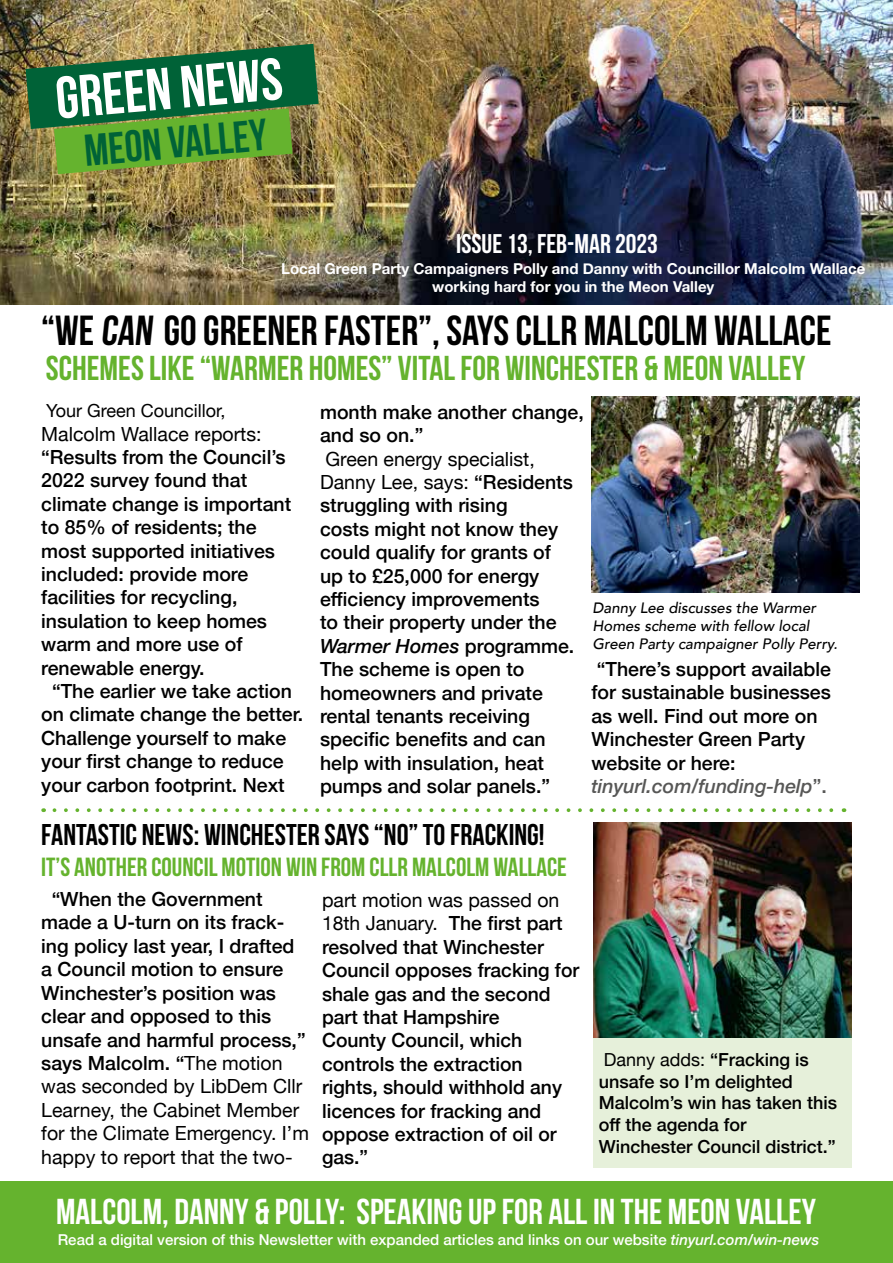
<style>
.page{position:relative;width:893px;height:1263px;background:#fff}
.page>*{position:absolute;margin:0;border:0;box-sizing:border-box;transform-origin:0 0}
.t1{font:700 59.25px "Bebas Neue";color:#fff}
.t2{font:700 44.55px "Bebas Neue";color:#006237}
.t3{font:700 42px "Bebas Neue";color:#000}
.t4{font:700 36px "Bebas Neue";color:#fff}
.t5{font:700 34.5px "Bebas Neue";color:#65b32e}
.t6{font:700 30px "Bebas Neue";color:#000}
.t7{font:700 27px "Bebas Neue";color:#fff}
.t8{font:700 26.25px "Bebas Neue";color:#65b32e}
.t9{font:500 19.5px/23.4px "Helvetica Neue";color:#000}
.t10{font:19.5px "Helvetica Neue";color:#000}
.t11{font:500 18px/21.6px "Helvetica Neue";color:#000}
.t12{font:18px "Helvetica Neue";color:#000}
.t13{font:700 15px/18px "Helvetica Neue";color:#fff;text-align:center}
.t14{font:500 15px "Helvetica Neue";color:#fff}
.t15{font:italic 500 15px/18px "Avenir";color:#000}
.s1{font-weight:400}
.s2{font-style:italic}
.s3{font-style:italic;color:#575756}
.s4{color:#575756}
</style>
<div class="page">
<div style="left:0;top:1182px;width:893px;height:81px;background:#65b32e"></div>
<img style="left:0;top:0;width:893px;height:305px">
<div style="left:593px;top:1010px;width:258px;height:157px;background:#e6f0da"></div>
<svg style="left:54px;top:808px;width:790px;height:4px"></svg>
<img style="left:593px;top:823px;width:258px;height:214px">
<svg style="left:26px;top:44px;width:293px;height:130px;background:#43803a"></svg>
<img style="left:591px;top:397px;width:268px;height:196px">
<h1 class="t1" style="left:53px;top:66px;width:229px;rotate:-5deg">GREEN NEWS</h1>
<h2 class="t2" style="left:82px;top:126px;width:185px;rotate:-5deg">MEON VALLEY</h2>
<h3 class="t7" style="left:456px;top:229px;width:203px">ISSUE 13, FEB-MAR 2023</h3>
<p class="t13" style="left:281px;top:260px;width:586px">Local Green Party Campaigners Polly and Danny with Councillor Malcolm Wallace working hard for you in the Meon Valley</p>
<h3 class="t3" style="left:41px;top:307px;width:792px">“WE CAN GO GREENER FASTER”, SAYS CLLR MALCOLM WALLACE</h3>
<h3 class="t5" style="left:46px;top:349px;width:761px">SCHEMES LIKE “WARMER HOMES” VITAL FOR WINCHESTER &amp; MEON VALLEY</h3>
<p class="t12" style="left:46px;top:398px;width:181px">Your Green Councillor,</p>
<p class="t10" style="left:41px;top:420px;width:222px">Malcolm Wallace reports:</p>
<p class="t9" style="left:41px;top:444px;width:246px">“Results from the Council’s</p>
<p class="t9" style="left:41px;top:467px;width:207px">2022 survey found that</p>
<p class="t9" style="left:41px;top:491px;width:251px">climate change is important</p>
<p class="t9" style="left:41px;top:514px;width:217px">to 85% of residents; the</p>
<p class="t9" style="left:41px;top:537px;width:235px">most supported initiatives</p>
<p class="t9" style="left:41px;top:561px;width:209px">included: provide more</p>
<p class="t9" style="left:41px;top:584px;width:198px">facilities for recycling,</p>
<p class="t9" style="left:41px;top:608px;width:227px">insulation to keep homes</p>
<p class="t9" style="left:41px;top:631px;width:203px">warm and more use of</p>
<p class="t9" style="left:41px;top:654px;width:165px">renewable energy.</p>
<p class="t9" style="left:52px;top:678px;width:241px">“The earlier we take action</p>
<p class="t9" style="left:41px;top:701px;width:263px">on climate change the better.</p>
<p class="t9" style="left:41px;top:725px;width:246px">Challenge yourself to make</p>
<p class="t9" style="left:41px;top:748px;width:244px">your first change to reduce</p>
<p class="t9" style="left:41px;top:771px;width:245px">your carbon footprint. Next</p>
<p class="t9" style="left:320px;top:398px;width:265px">month make another change, and so on.”</p>
<p class="t9" style="left:320px;top:445px;width:256px"><span class="s1">Green energy specialist,<br>Danny Lee, says:</span> “Residents struggling with rising<br>costs might not know they could qualify for grants of up to £25,000 for energy efficiency improvements<br>to their property under the<br><span class="s2">Warmer Homes</span> programme.<br>The scheme is open to homeowners and private rental tenants receiving specific benefits and can help with insulation, heat pumps and solar panels.”</p>
<p class="t15" style="left:592px;top:599px;width:247px">Danny Lee discusses the Warmer<br>Homes scheme with fellow local<br>Green Party campaigner Polly Perry.</p>
<p class="t9" style="left:591px;top:656px;width:241px">“There’s support available for sustainable businesses as well. Find out more on<br>Winchester Green Party website or here: <span class="s3">tinyurl.com/funding-help</span><span class="s4">”.</span></p>
<h3 class="t6" style="left:41px;top:818px;width:505px">FANTASTIC NEWS: WINCHESTER SAYS “NO” TO FRACKING!</h3>
<h3 class="t8" style="left:41px;top:853px;width:527px">IT’S ANOTHER COUNCIL MOTION WIN FROM CLLR MALCOLM WALLACE</h3>
<p class="t9" style="left:41px;top:886px;width:269px;text-indent:10px">“When the Government made a U-turn on its frack&shy;ing policy last year, I drafted a Council motion to ensure<br>Winchester’s position was clear and opposed to this unsafe and harmful process,” says Malcolm. “<span class="s1">The motion was seconded by LibDem Cllr<br>Learney, the Cabinet Member for the Climate Emergency. I’m happy to report that the two-</span></p>
<p class="t9" style="left:322px;top:887px;width:259px"><span class="s1">part motion was passed on<br>18th January.</span> The first part resolved that Winchester<br>Council opposes fracking for shale gas and the second part that Hampshire<br>County Council, which controls the extraction rights, should withhold any licences for fracking and oppose extraction of oil or gas.”</p>
<p class="t11" style="left:599px;top:1047px;width:240px"><span class="s1">Danny adds:</span> “Fracking is unsafe so I’m delighted<br>Malcolm’s win has taken this off the agenda for<br>Winchester Council district.”</p>
<h3 class="t4" style="left:56px;top:1192px;width:761px">MALCOLM, DANNY &amp; POLLY: SPEAKING UP FOR ALL IN THE MEON VALLEY</h3>
<p class="t14" style="left:58px;top:1227px;width:763px">Read a digital version of this Newsletter with expanded articles and links on our website <span class="s2">tinyurl.com/win-news</span></p>
</div>
